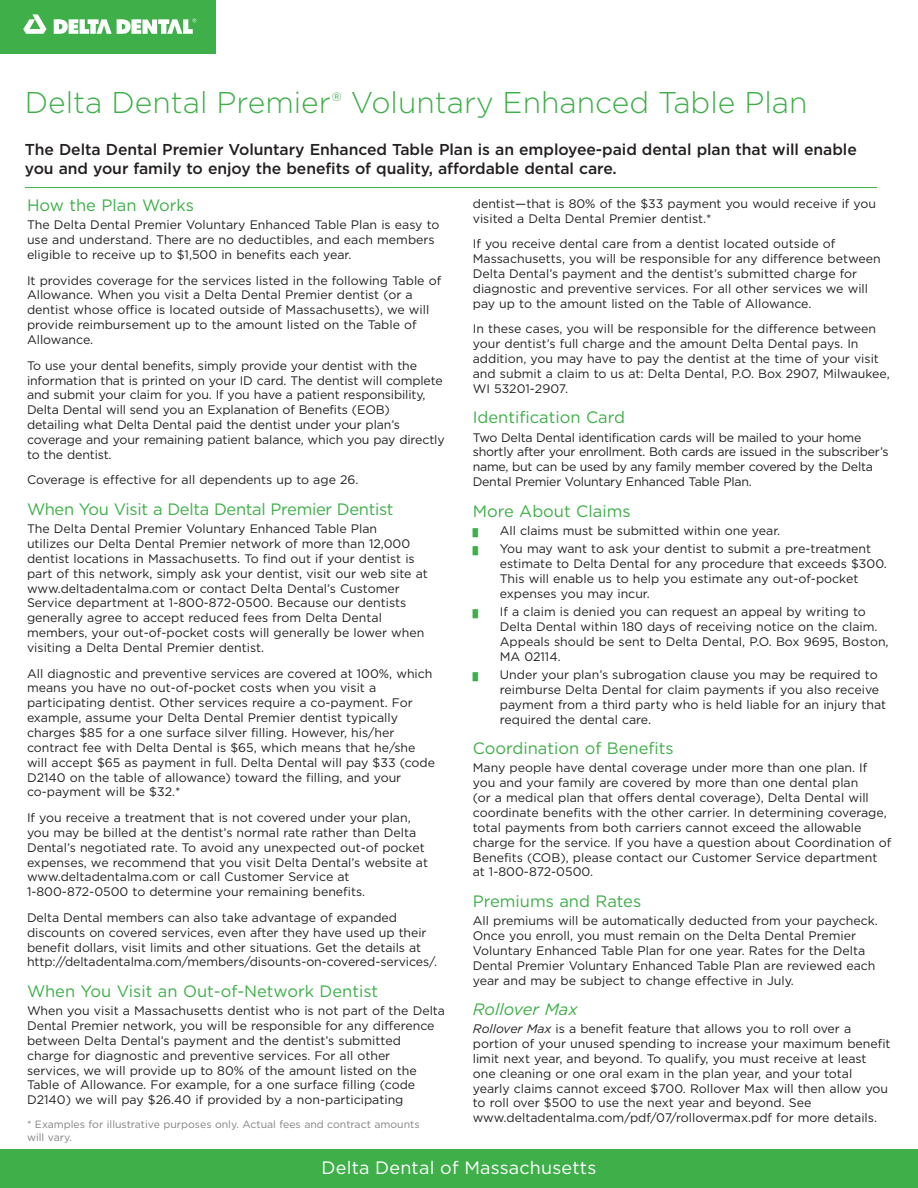
<style>
.page{position:relative;width:918px;height:1188px;background:#fff}
.page>*{position:absolute;margin:0;border:0;box-sizing:border-box;transform-origin:0 0}
.t1{font:300 30px "Gotham";color:#3eaf49}
.t2{font:18px "Gotham";letter-spacing:.01em;color:#fff}
.heading{font:16.5px "Gotham";color:#3eaf49}
.heading-2{font:16.5px "Gotham";letter-spacing:-.02em;color:#3eaf49}
.heading-3{font:italic 16.5px "Gotham";color:#3eaf49}
.bulleted_text{font:500 15.75px/18.9px "Gotham";letter-spacing:-.005em;color:#231f20}
.t3{font:12.3px/14.9px "Gotham";color:#231f20}
.t4{font:12.3px/14.9px "Gotham";letter-spacing:-.02em;color:#231f20}
.t5{font:12px "Gotham";color:#3eaf49}
.t6{font:10.5px "Gotham";color:#808285}
.t7{font:7.5px "Arial";color:#3eaf49}
.s1{font-style:italic}
</style>
<div class="page">
<hr style="left:25px;top:187px;width:852px;height:1px;background:#3eaf49">
<div style="left:0;top:0;width:216px;height:53px;background:#3eaf49"></div>
<svg style="left:23px;top:14px;width:24px;height:20px"></svg>
<svg style="left:54px;top:18px;width:142px;height:16px"></svg>
<div style="left:0;top:1149px;width:918px;height:39px;background:#3eaf49"></div>
<p class="t1" style="left:25px;top:84px;width:307px">Delta Dental Premier</p>
<p class="t5" style="left:332px;top:89px;width:11px">®</p>
<p class="t1" style="left:351px;top:84px;width:458px">Voluntary Enhanced Table Plan</p>
<p class="bulleted_text" style="left:25px;top:140px;width:834px">The Delta Dental Premier Voluntary Enhanced Table Plan is an employee-paid dental plan that will enable you and your family to enjoy the benefits of quality, affordable dental care.</p>
<p class="heading" style="left:27px;top:195px;width:169px">How the Plan Works</p>
<p class="t3" style="left:27px;top:217px;width:414px">The Delta Dental Premier Voluntary Enhanced Table Plan is easy to use and understand. There are no deductibles, and each members</p>
<p class="t3" style="left:27px;top:247px;width:326px">eligible to receive up to $1,500 in benefits each year.</p>
<p class="t3" style="left:27px;top:273px;width:416px">It provides coverage for the services listed in the following Table of<br>Allowance. When you visit a Delta Dental Premier dentist (or a</p>
<p class="t3" style="left:27px;top:302px;width:404px">dentist whose office is located outside of Massachusetts), we will provide reimbursement up to the amount listed on the Table of<br>Allowance.</p>
<p class="t3" style="left:27px;top:358px;width:417px">To use your dental benefits, simply provide your dentist with the information that is printed on your ID card. The dentist will complete and submit your claim for you. If you have a patient responsibility, Delta Dental will send you an Explanation of Benefits (EOB) detailing what Delta Dental paid the dentist under your plan’s</p>
<p class="t3" style="left:27px;top:432px;width:419px">coverage and your remaining patient balance, which you pay directly to the dentist.</p>
<p class="t3" style="left:27px;top:472px;width:333px">Coverage is effective for all dependents up to age 26.</p>
<p class="heading-2" style="left:27px;top:499px;width:368px">When You Visit a Delta Dental Premier Dentist</p>
<p class="t3" style="left:27px;top:521px;width:402px">The Delta Dental Premier Voluntary Enhanced Table Plan<br>utilizes our Delta Dental Premier network of more than 12,000 dentist locations in Massachusetts. To find out if your dentist is part of this network, simply ask your dentist, visit our web site at www.deltadentalma.com or contact Delta Dental’s Customer Service department at 1-800-872-0500. Because our dentists</p>
<p class="t3" style="left:27px;top:610px;width:399px">generally agree to accept reduced fees from Delta Dental members, your out-of-pocket costs will generally be lower when visiting a Delta Dental Premier dentist.</p>
<p class="t3" style="left:27px;top:666px;width:407px">All diagnostic and preventive services are covered at 100%, which means you have no out-of-pocket costs when you visit a</p>
<p class="t3" style="left:27px;top:695px;width:387px">participating dentist. Other services require a co-payment. For example, assume your Delta Dental Premier dentist typically charges $85 for a one surface silver filling. However, his/her</p>
<p class="t3" style="left:27px;top:740px;width:410px">contract fee with Delta Dental is $65, which means that he/she will accept $65 as payment in full. Delta Dental will pay $33 (code D2140 on the table of allowance) toward the filling, and your co-payment will be $32.*</p>
<p class="t3" style="left:27px;top:810px;width:403px">If you receive a treatment that is not covered under your plan, you may be billed at the dentist’s normal rate rather than Delta Dental’s negotiated rate. To avoid any unexpected out-of pocket expenses, we recommend that you visit Delta Dental’s website at www.deltadentalma.com or call Customer Service at 1-800-872-0500 to determine your remaining benefits.</p>
<p class="t3" style="left:27px;top:910px;width:412px">Delta Dental members can also take advantage of expanded discounts on covered services, even after they have used up their benefit dollars, visit limits and other situations. Get the details at http://deltadentalma.com/members/disounts-on-covered-services/.</p>
<p class="heading" style="left:27px;top:981px;width:353px">When You Visit an Out-of-Network Dentist</p>
<p class="t3" style="left:27px;top:1003px;width:420px">When you visit a Massachusetts dentist who is not part of the Delta Dental Premier network, you will be responsible for any difference between Delta Dental’s payment and the dentist’s submitted charge for diagnostic and preventive services. For all other services, we will provide up to 80% of the amount listed on the Table of Allowance. For example, for a one surface filling (code D2140) we will pay $26.40 if provided by a non-participating</p>
<p class="t3" style="left:473px;top:196px;width:405px">dentist—that is 80% of the $33 payment you would receive if you visited a Delta Dental Premier dentist.*</p>
<p class="t3" style="left:473px;top:236px;width:409px">If you receive dental care from a dentist located outside of Massachusetts, you will be responsible for any difference between Delta Dental’s payment and the dentist’s submitted charge for diagnostic and preventive services. For all other services we will pay up to the amount listed on the Table of Allowance.</p>
<p class="t3" style="left:473px;top:321px;width:418px">In these cases, you will be responsible for the difference between your dentist’s full charge and the amount Delta Dental pays. In addition, you may have to pay the dentist at the time of your visit and submit a claim to us at: Delta Dental, P.O. Box 2907, Milwaukee, WI 53201-2907.</p>
<p class="heading" style="left:473px;top:407px;width:154px">Identification Card</p>
<p class="t4" style="left:473px;top:430px;width:417px">Two Delta Dental identification cards will be mailed to your home shortly after your enrollment. Both cards are issued in the subscriber’s name, but can be used by any family member covered by the Delta Dental Premier Voluntary Enhanced Table Plan.</p>
<p class="heading" style="left:473px;top:500px;width:159px">More About Claims</p>
<p class="t7" style="left:473px;top:527px;width:7px">█</p>
<p class="t3" style="left:500px;top:523px;width:282px">All claims must be submitted within one year.</p>
<p class="t7" style="left:473px;top:545px;width:7px">█</p>
<p class="t3" style="left:500px;top:541px;width:389px">You may want to ask your dentist to submit a pre-treatment estimate to Delta Dental for any procedure that exceeds $300.<br>This will enable us to help you estimate any out-of-pocket expenses you may incur.</p>
<p class="t7" style="left:473px;top:608px;width:7px">█</p>
<p class="t3" style="left:500px;top:604px;width:390px">If a claim is denied you can request an appeal by writing to Delta Dental within 180 days of receiving notice on the claim.<br>Appeals should be sent to Delta Dental, P.O. Box 9695, Boston, MA 02114.</p>
<p class="t7" style="left:473px;top:671px;width:7px">█</p>
<p class="t3" style="left:500px;top:667px;width:388px">Under your plan’s subrogation clause you may be required to reimburse Delta Dental for claim payments if you also receive payment from a third party who is held liable for an injury that required the dental care.</p>
<p class="heading" style="left:473px;top:738px;width:202px">Coordination of Benefits</p>
<p class="t3" style="left:473px;top:760px;width:420px">Many people have dental coverage under more than one plan. If you and your family are covered by more than one dental plan<br>(or a medical plan that offers dental coverage), Delta Dental will coordinate benefits with the other carrier. In determining coverage, total payments from both carriers cannot exceed the allowable charge for the service. If you have a question about Coordination of Benefits (COB), please contact our Customer Service department at 1-800-872-0500.</p>
<p class="heading" style="left:473px;top:891px;width:170px">Premiums and Rates</p>
<p class="t3" style="left:473px;top:913px;width:407px">All premiums will be automatically deducted from your paycheck.<br>Once you enroll, you must remain on the Delta Dental Premier Voluntary Enhanced Table Plan for one year. Rates for the Delta Dental Premier Voluntary Enhanced Table Plan are reviewed each year and may be subject to change effective in July.</p>
<p class="heading-3" style="left:473px;top:999px;width:106px">Rollover Max</p>
<p class="t3" style="left:473px;top:1021px;width:380px"><span class="s1">Rollover Max</span> is a benefit feature that allows you to roll over a</p>
<p class="t3" style="left:473px;top:1036px;width:419px">portion of your unused spending to increase your maximum benefit limit next year, and beyond. To qualify, you must receive at least one cleaning or one oral exam in the plan year, and your total</p>
<p class="t3" style="left:473px;top:1081px;width:417px">yearly claims cannot exceed $700. Rollover Max will then allow you to roll over $500 to use the next year and beyond. See</p>
<p class="t3" style="left:473px;top:1110px;width:406px">www.deltadentalma.com/pdf/07/rollovermax.pdf for more details.</p>
<p class="t6" style="left:27px;top:1118px;width:394px">* Examples for illustrative purposes only. Actual fees and contract amounts</p>
<p class="t6" style="left:27px;top:1130px;width:46px">will vary.</p>
<p class="t2" style="left:322px;top:1156px;width:276px">Delta Dental of Massachusetts</p>
</div>
